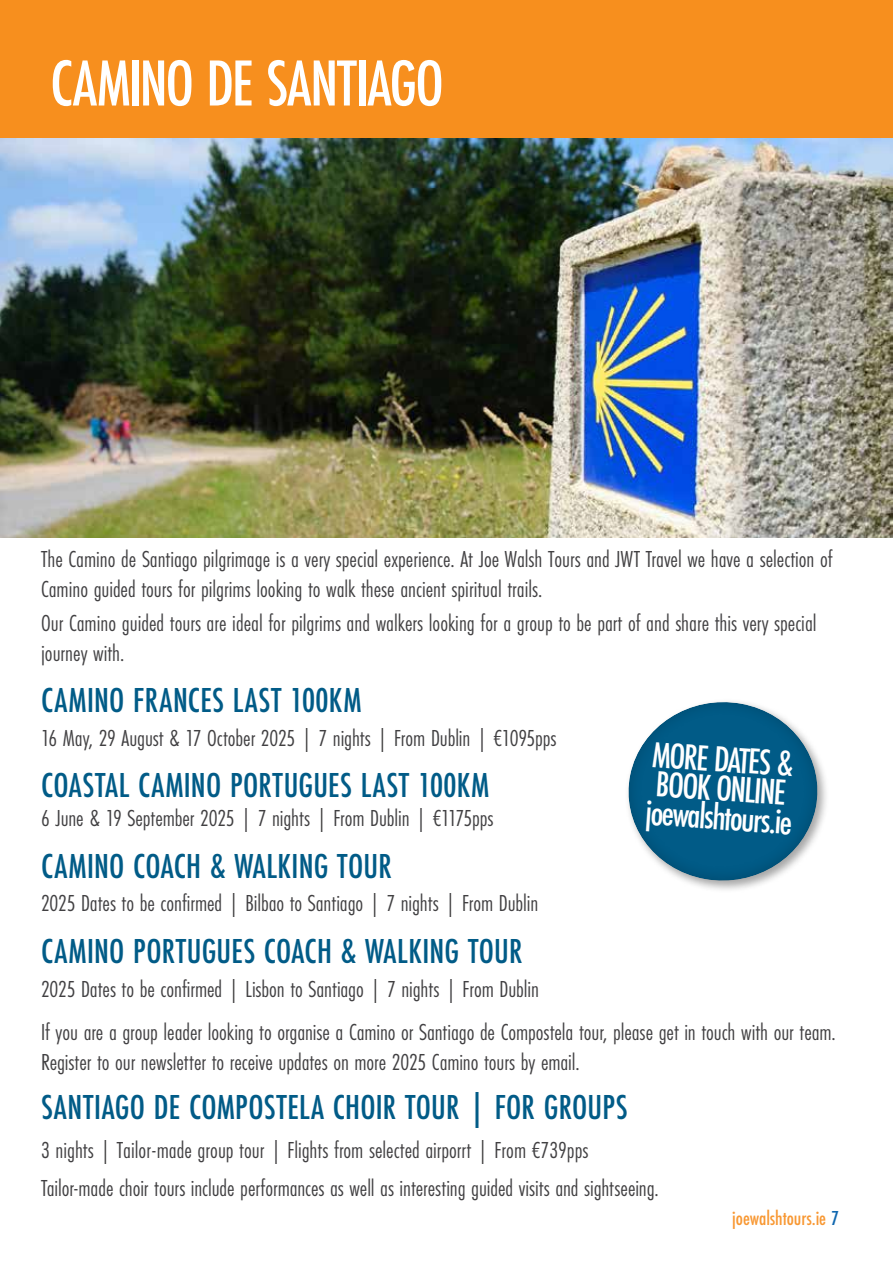
<style>
.page{position:relative;width:893px;height:1263px;background:#fff}
.page>*{position:absolute;margin:0;border:0;box-sizing:border-box;transform-origin:0 0}
.t1{font:500 67.5px "Futura PT Cond";letter-spacing:-.02em;color:#fff}
.t2{font:500 37.5px/29px "Futura PT Cond";color:#fff}
.t3{font:500 36px "Futura PT Cond";letter-spacing:.005em;color:#015b87}
.t4{font:24px/30px "Futura PT Cond";color:#414042}
.t5{font:500 21px "Futura PT Cond";letter-spacing:-.005em;color:#f89833}
.s1{color:#1067af}
</style>
<div class="page">
<div style="left:0;top:0;width:893px;height:138px;background:#f78f1e"></div>
<img style="left:0;top:138px;width:893px;height:399px">
<svg style="left:628px;top:701px;width:198px;height:189px;fill:#015b87"></svg>
<h1 class="t1" style="left:50px;top:43px;width:395px">CAMINO DE SANTIAGO</h1>
<p class="t4" style="left:41px;top:544px;width:793px">The Camino de Santiago pilgrimage is a very special experience. At Joe Walsh Tours and JWT Travel we have a selection of<br>Camino guided tours for pilgrims looking to walk these ancient spiritual trails.</p>
<p class="t4" style="left:41px;top:608px;width:777px">Our Camino guided tours are ideal for pilgrims and walkers looking for a group to be part of and share this very special journey with.</p>
<h3 class="t3" style="left:41px;top:678px;width:322px">CAMINO FRANCES LAST 100KM</h3>
<p class="t4" style="left:41px;top:723px;width:517px">16 May, 29 August &amp; 17 October 2025 | 7 nights | From Dublin | €1095pps</p>
<h3 class="t3" style="left:41px;top:764px;width:450px">COASTAL CAMINO PORTUGUES LAST 100KM</h3>
<p class="t4" style="left:41px;top:803px;width:454px">6 June &amp; 19 September 2025 | 7 nights | From Dublin | €1175pps</p>
<h3 class="t3" style="left:41px;top:845px;width:352px">CAMINO COACH &amp; WALKING TOUR</h3>
<p class="t4" style="left:41px;top:888px;width:499px">2025 Dates to be confirmed | Bilbao to Santiago | 7 nights | From Dublin</p>
<h3 class="t3" style="left:41px;top:930px;width:483px">CAMINO PORTUGUES COACH &amp; WALKING TOUR</h3>
<p class="t4" style="left:41px;top:974px;width:499px">2025 Dates to be confirmed | Lisbon to Santiago | 7 nights | From Dublin</p>
<h2 class="t2" style="left:651px;top:739px;width:148px;rotate:4deg">MORE DATES &amp;<br>BOOK ONLINE joewalshtours.ie</h2>
<p class="t4" style="left:41px;top:1017px;width:796px">If you are a group leader looking to organise a Camino or Santiago de Compostela tour, please get in touch with our team.<br>Register to our newsletter to receive updates on more 2025 Camino tours by email.</p>
<h3 class="t3" style="left:41px;top:1086px;width:588px">SANTIAGO DE COMPOSTELA CHOIR TOUR | FOR GROUPS</h3>
<p class="t4" style="left:41px;top:1130px;width:619px;line-height:38.5px">3 nights | Tailor-made group tour | Flights from selected airporrt | From €739pps<br>Tailor-made choir tours include performances as well as interesting guided visits and sightseeing.</p>
<p class="t5" style="left:732px;top:1206px;width:108px">joewalshtours.ie <span class="s1">7</span></p>
</div>
